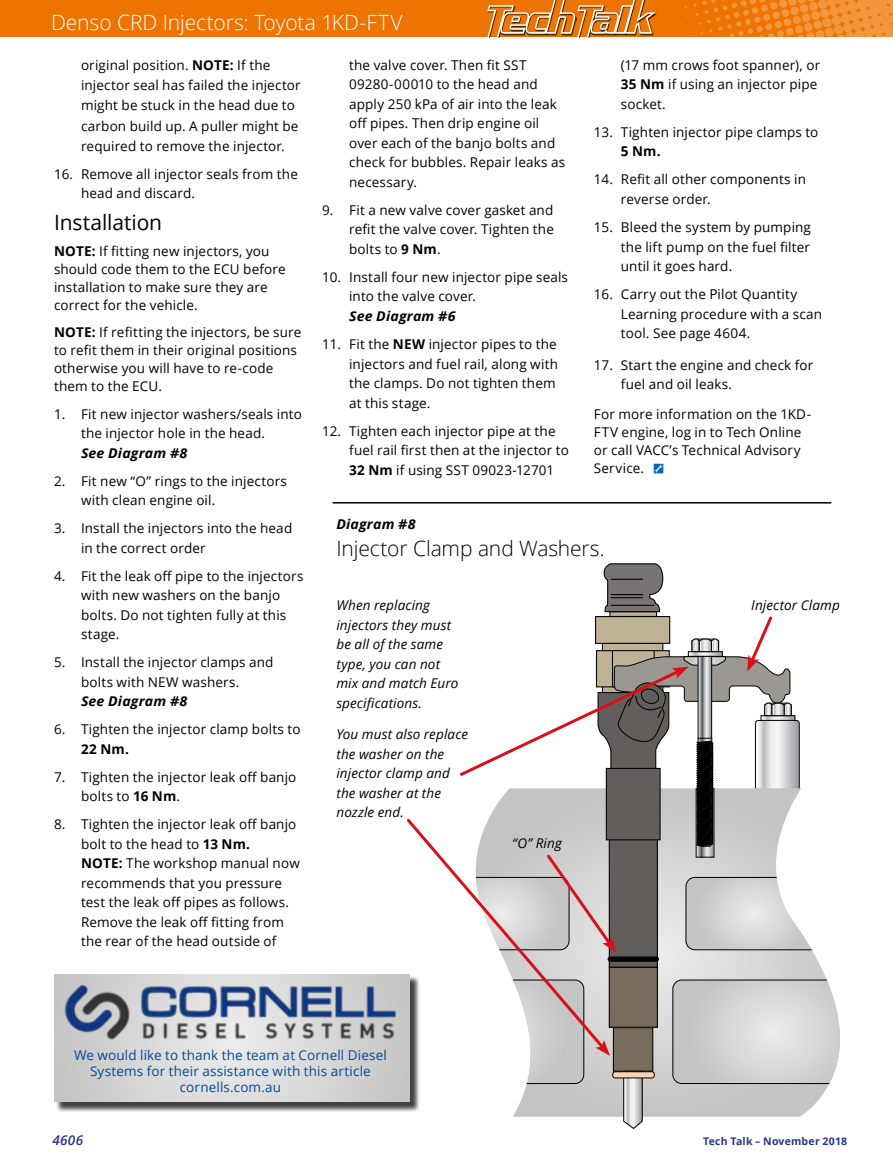
<style>
.page{position:relative;width:893px;height:1170px;background:#fff}
.page>*{position:absolute;margin:0;border:0;box-sizing:border-box;transform-origin:0 0}
.t1{font:300 21px "Open Sans";letter-spacing:-.005em;color:#fff}
.t2{font:300 21px "Open Sans";letter-spacing:-.005em;color:#000}
.t3{font:21px "Open Sans";letter-spacing:-.005em;color:#000}
.t4{font:13.5px/19.5px "Open Sans";letter-spacing:.01em;color:#000}
.t5{font:italic 13.5px/19.5px "Open Sans";letter-spacing:.01em;color:#000}
.t6{font:13.5px/16.2px "Open Sans";letter-spacing:.01em;color:#004b96;text-align:center}
.t7{font:italic 700 13.5px "Open Sans";letter-spacing:.01em;color:#000;scale:1.05 1}
.t8{font:700 13.5px "Open Sans";color:#000}
.t9{font:italic 600 13.5px "Open Sans";color:#283583}
.t10{font:700 10.5px "Open Sans";letter-spacing:.02em;color:#283583}
.s1{font-weight:700}
</style>
<div class="page">
<div style="left:0;top:0;width:893px;height:37px;background:#ee7402"></div>
<svg style="left:685px;top:0;width:208px;height:37px"></svg>
<svg style="left:487px;top:0;width:170px;height:37px"></svg>
<div style="left:55px;top:975px;width:365px;height:137px;background:#000;opacity:.75"></div>
<svg style="left:54px;top:974px;width:356px;height:127px"></svg>
<img style="left:62px;top:983px;width:337px;height:59px">
<svg style="left:513px;top:788px;width:317px;height:328px"></svg>
<svg style="left:686px;top:877px;width:126px;height:72px"></svg>
<div style="left:686px;top:877px;width:134px;height:72px;border:1px solid #000;border-radius:9px"></div>
<svg style="left:673px;top:979px;width:167px;height:104px"></svg>
<div style="left:673px;top:979px;width:202px;height:104px;border:1px solid #000;border-radius:9px"></div>
<svg style="left:513px;top:1052px;width:71px;height:31px"></svg>
<div style="left:613px;top:1027px;width:40px;height:44px;background:#786d5d"></div>
<div style="left:613px;top:1027px;width:40px;height:44px;border:1px solid #000"></div>
<div style="left:609px;top:967px;width:48px;height:60px;background:#786d5d"></div>
<div style="left:609px;top:966px;width:49px;height:61px;border:1px solid #000"></div>
<div style="left:609px;top:839px;width:48px;height:128px;background:#615e5c"></div>
<div style="left:609px;top:838px;width:49px;height:129px;border:1px solid #000"></div>
<svg style="left:623px;top:1070px;width:21px;height:59px"></svg>
<div style="left:613px;top:1071px;width:41px;height:6px;background:#fcd3b5;border-radius:2px"></div>
<div style="left:613px;top:1071px;width:41px;height:6px;border:1px solid #000;border-radius:2px"></div>
<svg style="left:698px;top:846px;width:14px;height:9px"></svg>
<div style="left:608px;top:956px;width:50px;height:5px;background:#000;border-radius:2px"></div>
<div style="left:608px;top:956px;width:51px;height:5px;border:1px solid #000;border-radius:2px"></div>
<svg style="left:654px;top:463px;width:9px;height:10px"></svg>
<svg style="left:404px;top:818px;width:203px;height:234px"></svg>
<svg style="left:595px;top:1039px;width:15px;height:16px"></svg>
<svg style="left:463px;top:852px;width:153px;height:100px"></svg>
<svg style="left:457px;top:563px;width:342px;height:283px"></svg>
<hr style="left:333px;top:502px;width:498px;height:1px;background:#000">
<h1 class="t1" style="left:51px;top:8px;width:353px">Denso CRD Injectors: Toyota 1KD-FTV</h1>
<p class="t4" style="left:81px;top:55px;width:221px;line-height:20.2px">original position. <span class="s1">NOTE:</span> If the injector seal has failed the injector might be stuck in the head due to carbon build up. A puller might be required to remove the injector.</p>
<p class="t4" style="left:81px;top:164px;width:218px;text-indent:-27px">16. Remove all injector seals from the head and discard.</p>
<h1 class="t3" style="left:54px;top:207px;width:110px">Installation</h1>
<p class="t4" style="left:54px;top:242px;width:233px;line-height:18px"><span class="s1">NOTE:</span> If fitting new injectors, you should code them to the ECU before installation to make sure they are correct for the vehicle.</p>
<p class="t4" style="left:54px;top:322px;width:249px;line-height:18px"><span class="s1">NOTE:</span> If refitting the injectors, be sure to refit them in their original positions otherwise you will have to re-code them to the ECU.</p>
<p class="t4" style="left:81px;top:403px;width:222px;text-indent:-27px">1. Fit new injector washers/seals into the injector hole in the head.</p>
<p class="t7" style="left:81px;top:443px;width:103px">See Diagram #8</p>
<p class="t4" style="left:81px;top:470px;width:207px;text-indent:-27px">2. Fit new “O” rings to the injectors with clean engine oil.</p>
<p class="t4" style="left:81px;top:518px;width:213px;text-indent:-27px">3. Install the injectors into the head in the correct order</p>
<p class="t4" style="left:81px;top:565px;width:224px;text-indent:-27px">4. Fit the leak off pipe to the injectors with new washers on the banjo bolts. Do not tighten fully at this stage.</p>
<p class="t4" style="left:54px;top:652px;width:221px;text-align:center">5. Install the injector clamps and bolts with NEW washers.</p>
<p class="t7" style="left:81px;top:691px;width:103px">See Diagram #8</p>
<p class="t4" style="left:54px;top:719px;width:248px">6. Tighten the injector clamp bolts to</p>
<p class="t8" style="left:81px;top:739px;width:49px">22 Nm.</p>
<p class="t4" style="left:81px;top:766px;width:217px;text-indent:-27px">7. Tighten the injector leak off banjo bolts to <span class="s1">16 Nm</span>.</p>
<p class="t4" style="left:81px;top:814px;width:220px;text-indent:-27px">8. Tighten the injector leak off banjo bolt to the head to <span class="s1">13 Nm.<br>NOTE:</span> The workshop manual now recommends that you pressure test the leak off pipes as follows.<br>Remove the leak off fitting from the rear of the head outside of</p>
<p class="t4" style="left:349px;top:55px;width:218px">the valve cover. Then fit SST<br>09280-00010 to the head and apply 250 kPa of air into the leak off pipes. Then drip engine oil over each of the banjo bolts and check for bubbles. Repair leaks as necessary.</p>
<p class="t4" style="left:349px;top:200px;width:206px;text-align:justify;text-indent:-27px">9. Fit a new valve cover gasket and refit the valve cover. Tighten the bolts to <span class="s1">9 Nm</span>.</p>
<p class="t4" style="left:349px;top:267px;width:220px;text-indent:-27px">10. Install four new injector pipe seals into the valve cover.</p>
<p class="t7" style="left:349px;top:306px;width:103px">See Diagram #6</p>
<p class="t4" style="left:349px;top:334px;width:210px;text-indent:-27px">11. Fit the <span class="s1">NEW</span> injector pipes to the injectors and fuel rail, along with the clamps. Do not tighten them at this stage.</p>
<p class="t4" style="left:349px;top:420px;width:221px;text-indent:-27px">12. Tighten each injector pipe at the fuel rail first then at the injector to<br><span class="s1">32 Nm</span> if using SST 09023-12701</p>
<p class="t4" style="left:621px;top:55px;width:201px">(17 mm crows foot spanner), or<br><span class="s1">35 Nm</span> if using an injector pipe socket.</p>
<p class="t4" style="left:594px;top:122px;width:226px">13. Tighten injector pipe clamps to</p>
<p class="t8" style="left:621px;top:142px;width:41px">5 Nm.</p>
<p class="t4" style="left:621px;top:169px;width:187px;text-indent:-27px">14. Refit all other components in reverse order.</p>
<p class="t4" style="left:621px;top:217px;width:192px;text-align:justify;text-indent:-27px">15. Bleed the system by pumping the lift pump on the fuel filter until it goes hard.</p>
<p class="t4" style="left:621px;top:284px;width:203px;text-indent:-27px">16. Carry out the Pilot Quantity<br>Learning procedure with a scan tool. See page 4604.</p>
<p class="t4" style="left:621px;top:354px;width:194px;text-indent:-27px">17. Start the engine and check for fuel and oil leaks.</p>
<p class="t4" style="left:594px;top:405px;width:219px;line-height:18px">For more information on the 1KD-<br>FTV engine, log in to Tech Online or call VACC’s Technical Advisory<br>Service.</p>
<p class="t7" style="left:336px;top:515px;width:77px">Diagram #8</p>
<h1 class="t2" style="left:336px;top:533px;width:270px">Injector Clamp and Washers.</h1>
<p class="t5" style="left:751px;top:595px;width:90px">Injector Clamp</p>
<p class="t5" style="left:336px;top:595px;width:123px">When replacing injectors they must be all of the same type, you can not mix and match Euro specifications.</p>
<p class="t5" style="left:336px;top:724px;width:133px">You must also replace the washer on the injector clamp and the washer at the nozzle end.</p>
<p class="t5" style="left:512px;top:833px;width:51px">“O” Ring</p>
<p class="t6" style="left:74px;top:1046px;width:314px">We would like to thank the team at Cornell Diesel<br>Systems for their assistance with this article cornells.com.au</p>
<p class="t9" style="left:52px;top:1130px;width:32px">4606</p>
<p class="t10" style="left:703px;top:1134px;width:146px">Tech Talk – November 2018</p>
</div>
